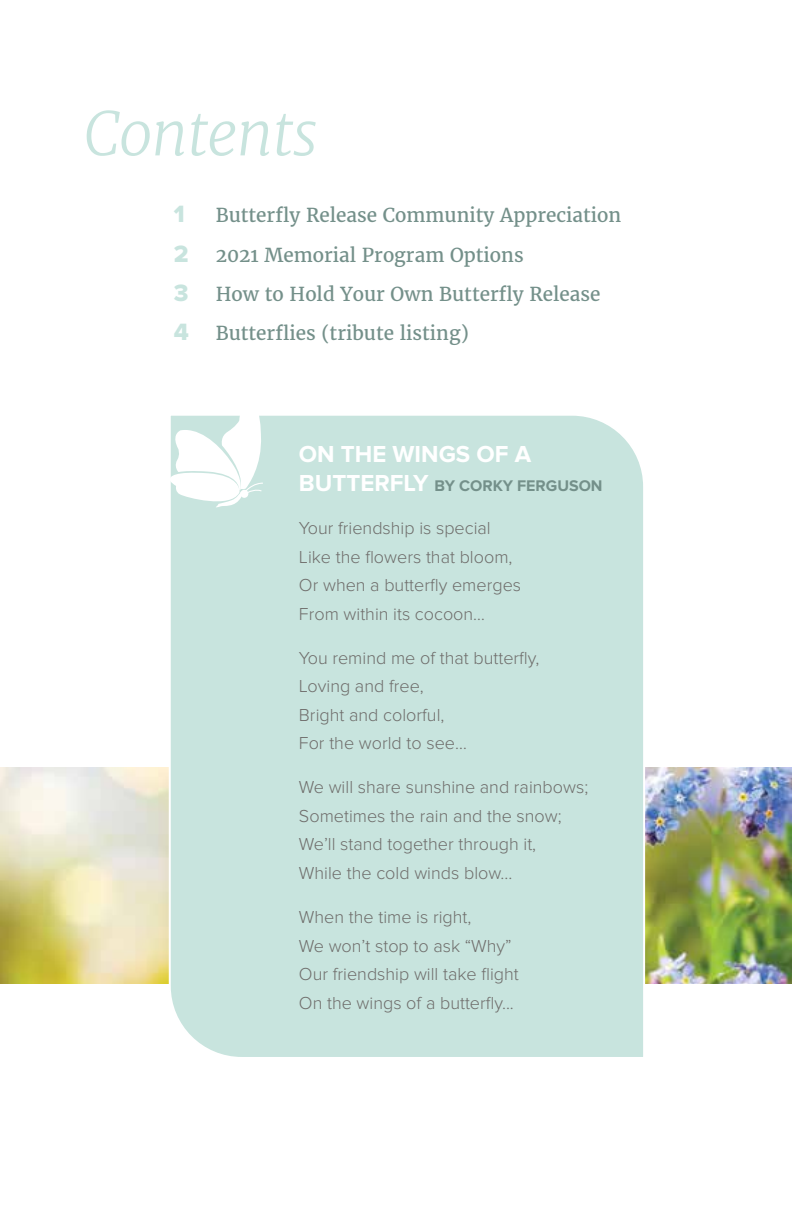
<style>
.page{position:relative;width:792px;height:1224px;background:#fff}
.page>*{position:absolute;margin:0;border:0;box-sizing:border-box;transform-origin:0 0}
.t1{font:italic 300 60px "Merriweather";letter-spacing:-.02em;color:#c8e4de}
.t2{font:24.4px "Proxima Nova Extrabld";color:#c8e4de}
.t3{font:700 24px "Proxima Nova";color:#fff}
.t4{font:19px/39.4px "Merriweather";color:#74908a}
.t5{font:300 18px/28.4px "Proxima Nova";color:#6f6d6b}
.t6{font:700 16px "Proxima Nova";color:#74908a}
.s1{font-family:"Proxima Nova Extrabld";font-size:24.4px;color:#c8e4de}
.s2{font-size:24px;color:#fff}
</style>
<div class="page">
<img style="left:0;top:768px;width:792px;height:215px">
<div style="left:168px;top:415px;width:478px;height:642px;background:#c8e4de"></div>
<svg style="left:170px;top:415px;width:93px;height:94px"></svg>
<h1 class="t1" style="left:84px;top:97px;width:235px">Contents</h1>
<h2 class="t2" style="left:174px;top:200px;width:12px">1</h2>
<p class="t4" style="left:174px;top:196px;width:449px;text-indent:42px">Butterfly Release Community Appreciation <span class="s1">2</span> 2021 Memorial Program Options<br><span class="s1">3</span> How to Hold Your Own Butterfly Release<br><span class="s1">4</span> Butterflies (tribute listing)</p>
<h3 class="t3" style="left:299px;top:441px;width:234px">ON THE WINGS OF A</h3>
<p class="t6" style="left:299px;top:477px;width:305px"><span class="s2">BUTTERFLY</span> BY CORKY FERGUSON</p>
<p class="t5" style="left:299px;top:514px;width:224px">Your friendship is special<br>Like the flowers that bloom,<br>Or when a butterfly emerges<br>From within its cocoon…</p>
<p class="t5" style="left:299px;top:644px;width:242px">You remind me of that butterfly,<br>Loving and free,<br>Bright and colorful,<br>For the world to see…</p>
<p class="t5" style="left:299px;top:773px;width:291px">We will share sunshine and rainbows;<br>Sometimes the rain and the snow;<br>We’ll stand together through it,<br>While the cold winds blow...</p>
<p class="t5" style="left:299px;top:903px;width:221px">When the time is right,<br>We won’t stop to ask “Why”<br>Our friendship will take flight<br>On the wings of a butterfly...</p>
</div>
